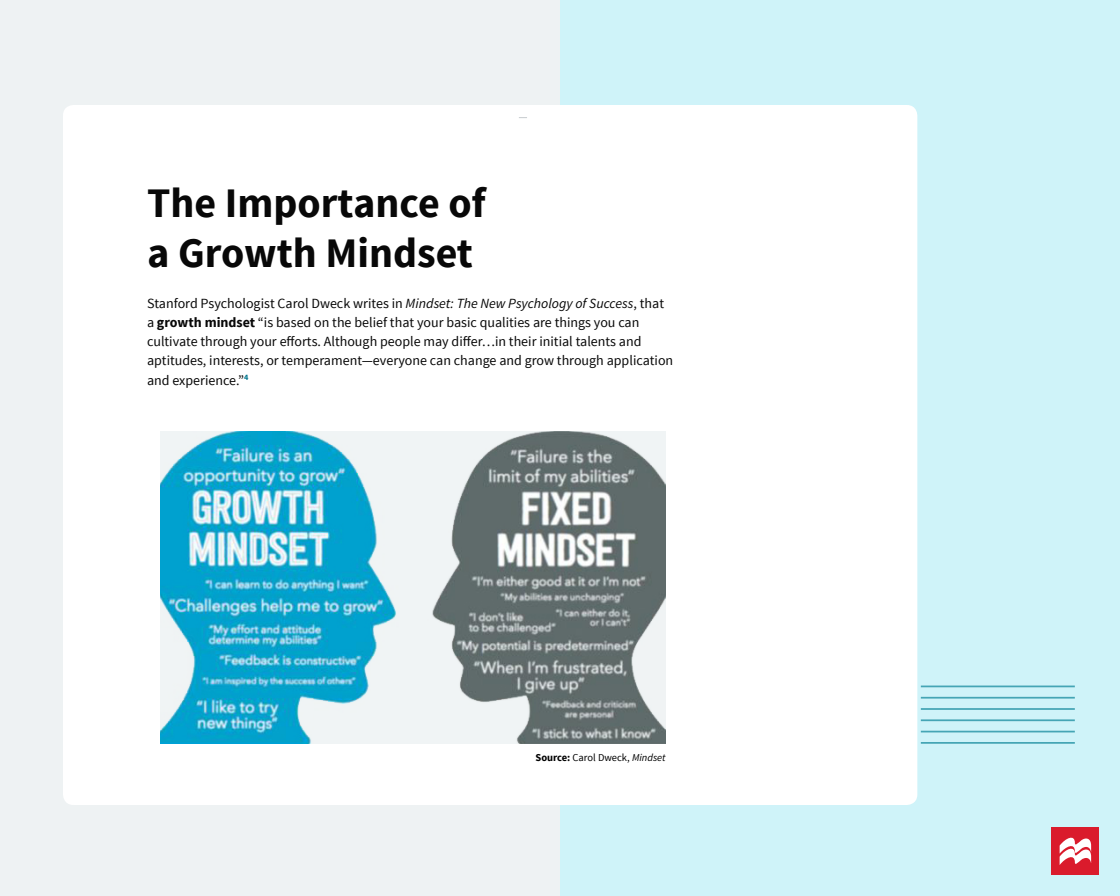
<style>
.page{position:relative;width:1120px;height:896px;background:#fff}
.page>*{position:absolute;margin:0;border:0;box-sizing:border-box;transform-origin:0 0}
.t1{font:700 42px/50.4px "Source Sans Pro";color:#080808}
.t2{font:14px/19.2px "Source Sans Pro";color:#080808}
.t3{font:10.5px "Source Sans Pro";color:#000}
.s1{font-style:italic}
.s2{font-weight:700}
</style>
<div class="page">
<div style="left:560px;top:0;width:560px;height:896px;background:#cff3f9"></div>
<div style="left:0;top:0;width:560px;height:896px;background:#eef2f3"></div>
<div style="left:63px;top:105px;width:854px;height:700px;background:#fff;border-radius:10px"></div>
<div style="left:1052px;top:828px;width:47px;height:47px;background:#da1b2c"></div>
<svg style="left:1060px;top:837px;width:31px;height:28px"></svg>
<hr style="left:921px;top:686px;width:154px;height:1px;background:#45a5b5">
<hr style="left:921px;top:708px;width:154px;height:2px;background:#45a5b5">
<hr style="left:921px;top:719px;width:154px;height:2px;background:#45a5b5">
<hr style="left:921px;top:731px;width:154px;height:1px;background:#45a5b5">
<hr style="left:921px;top:742px;width:154px;height:2px;background:#45a5b5">
<hr style="left:921px;top:697px;width:154px;height:2px;background:#45a5b5">
<img style="left:160px;top:431px;width:506px;height:313px">
<p class="t1" style="left:147px;top:179px;width:340px">The Importance of a Growth Mindset</p>
<p class="t2" style="left:147px;top:294px;width:528px">Stanford Psychologist Carol Dweck writes in <span class="s1">Mindset: The New Psychology of Success</span>, that a <span class="s2">growth mindset</span> “is based on the belief that your basic qualities are things you can cultivate through your efforts. Although people may differ…in their initial talents and aptitudes, interests, or temperament—everyone can change and grow through application and experience.”<sup>4</sup></p>
<p class="t3" style="left:536px;top:751px;width:132px"><span class="s2">Source:</span> Carol Dweck, <span class="s1">Mindset</span></p>
</div>
